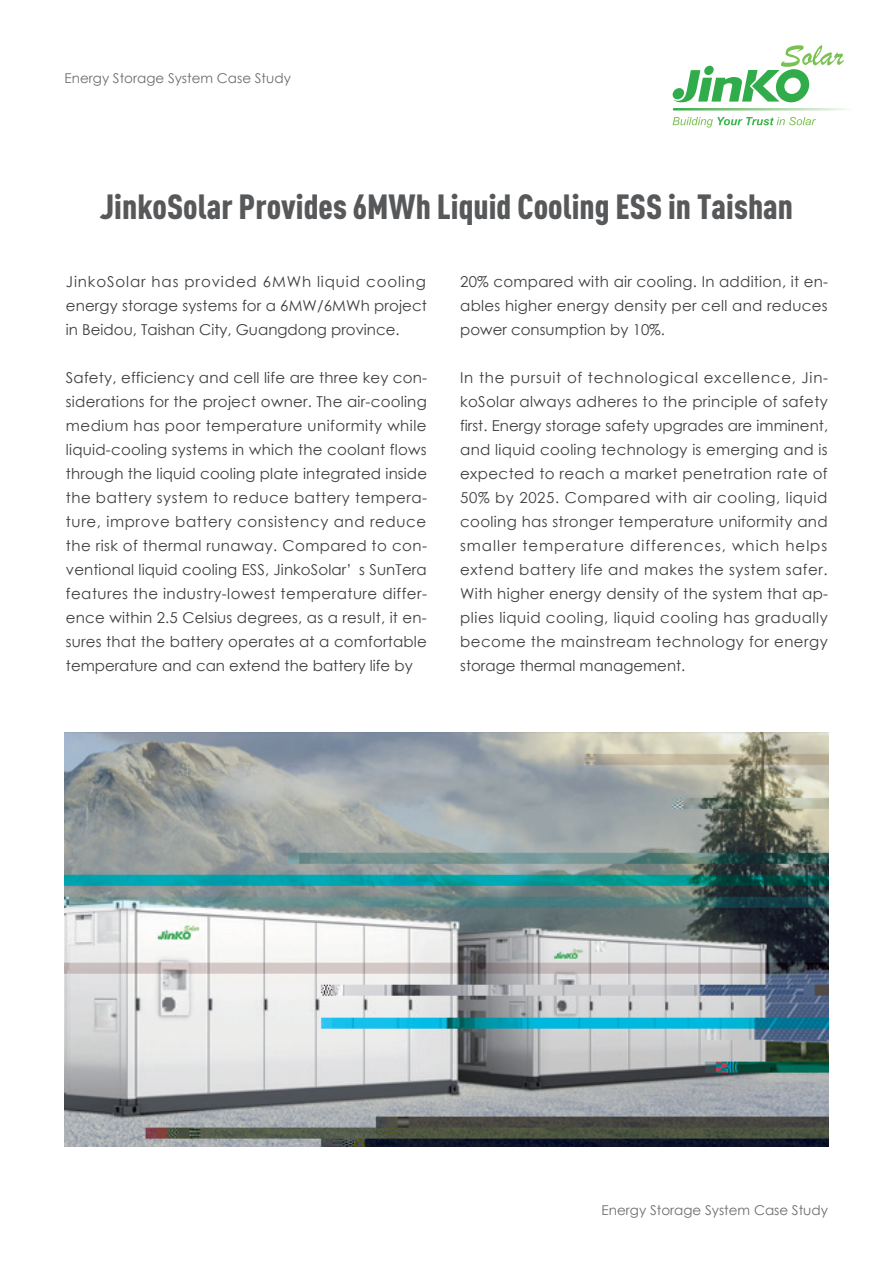
<style>
.page{position:relative;width:893px;height:1263px;background:#fff}
.page>*{position:absolute;margin:0;border:0;box-sizing:border-box;transform-origin:0 0}
.t1{font:34.5px "DIN Cond Black Alternate";color:#57585a}
.t2{font:15px/24px "Century Gothic";color:#3e3e3f;text-align:justify}
.t3{font:13.5px "Century Gothic";color:#6c6d70}
</style>
<div class="page">
<svg style="left:673px;top:108px;width:181px;height:3px"></svg>
<svg style="left:672px;top:45px;width:172px;height:58px"></svg>
<svg style="left:673px;top:117px;width:143px;height:11px"></svg>
<img style="left:65px;top:732px;width:763px;height:415px">
<p class="t3" style="left:65px;top:69px;width:228px">Energy Storage System Case Study</p>
<h1 class="t1" style="left:100px;top:185px;width:695px">JinkoSolar Provides 6MWh Liquid Cooling ESS in Taishan</h1>
<p class="t2" style="left:66px;top:270px;width:363px">JinkoSolar has provided 6MWh liquid cooling energy storage systems for a 6MW/6MWh project in Beidou, Taishan City, Guangdong province.</p>
<p class="t2" style="left:66px;top:366px;width:363px">Safety, efficiency and cell life are three key con&shy;siderations for the project owner. The air-cooling medium has poor temperature uniformity while liquid-cooling systems in which the coolant flows through the liquid cooling plate integrated inside the battery system to reduce battery tempera&shy;ture, improve battery consistency and reduce the risk of thermal runaway. Compared to con&shy;ventional liquid cooling ESS, JinkoSolar’ s SunTera features the industry-lowest temperature differ&shy;ence within 2.5 Celsius degrees, as a result, it en&shy;sures that the battery operates at a comfortable temperature and can extend the battery life by</p>
<p class="t2" style="left:460px;top:270px;width:369px">20% compared with air cooling. In addition, it en&shy;ables higher energy density per cell and reduces power consumption by 10%.</p>
<p class="t2" style="left:460px;top:366px;width:370px">In the pursuit of technological excellence, Jin&shy;koSolar always adheres to the principle of safety first. Energy storage safety upgrades are imminent, and liquid cooling technology is emerging and is expected to reach a market penetration rate of 50% by 2025. Compared with air cooling, liquid cooling has stronger temperature uniformity and smaller temperature differences, which helps extend battery life and makes the system safer.<br>With higher energy density of the system that ap&shy;plies liquid cooling, liquid cooling has gradually become the mainstream technology for energy storage thermal management.</p>
<p class="t3" style="left:602px;top:1200px;width:228px">Energy Storage System Case Study</p>
</div>
